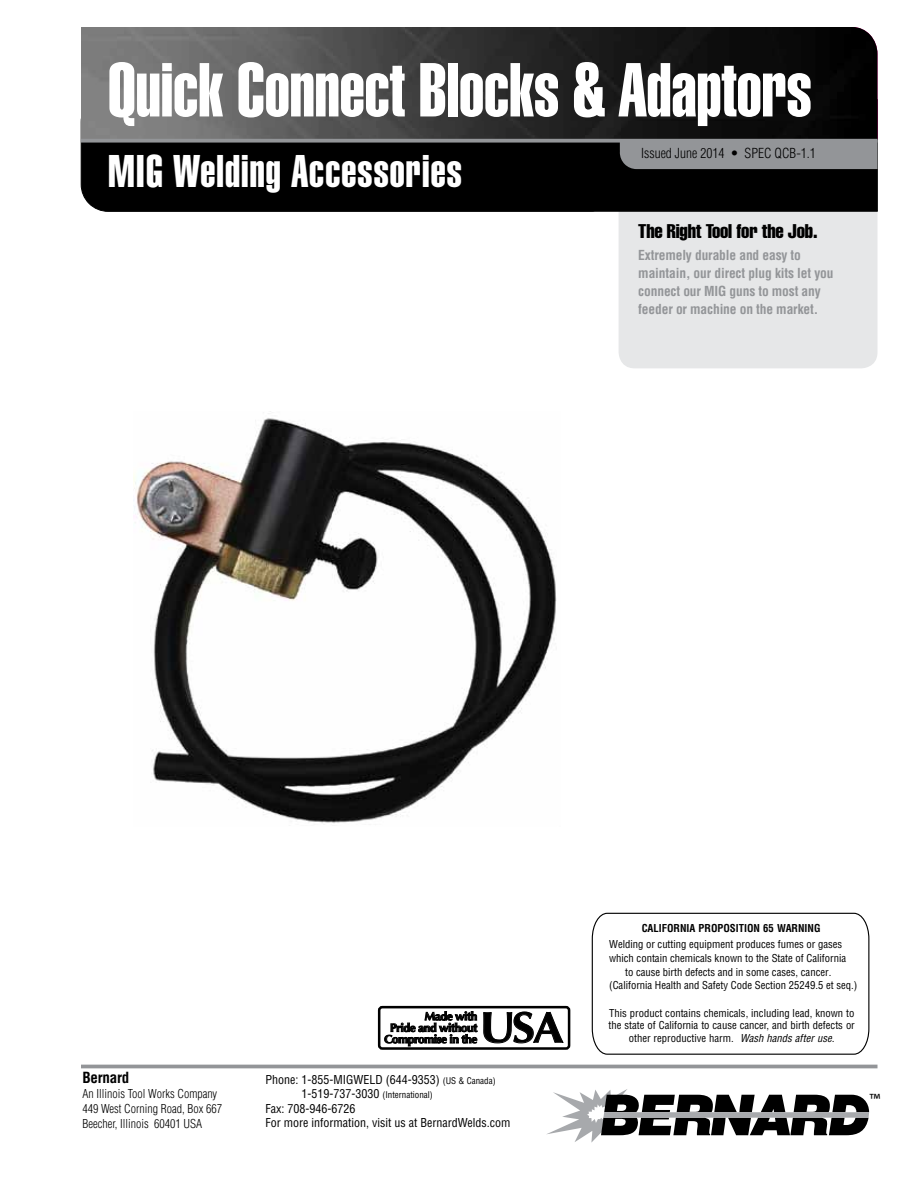
<style>
.page{position:relative;width:918px;height:1188px;background:#fff}
.page>*{position:absolute;margin:0;border:0;box-sizing:border-box;transform-origin:0 0}
.t1{font:75px "Helvetica LT Std Extra Comp";color:#fff}
.t2{font:45px "Helvetica LT Std Extra Comp";letter-spacing:.025em;color:#fff}
.t3{font:700 43.35px "Optima";color:#000;scale:1.06 1}
.t4{font:19.5px "Helvetica LT Std Comp";letter-spacing:-.01em;color:#000}
.t5{font:18px "Myriad Pro";color:#000}
.t6{font:700 condensed 15px "Helvetica LT Std";letter-spacing:-.015em;color:#000}
.t7{font:700 condensed 13.5px/18px "Helvetica LT Std";letter-spacing:-.01em;color:#939598}
.t8{font:300 condensed 13.5px "Helvetica LT Std";color:#000}
.t9{font:condensed 12px/14.4px "Helvetica LT Std";color:#000}
.t10{font:300 condensed 12px/14.7px "Helvetica LT Std";color:#000}
.t11{font:700 11.4px/11.4px "Optima";letter-spacing:-.035em;color:#000;text-align:right;scale:1.06 1}
.t12{font:condensed 10.65px/12.5px "Helvetica LT Std";color:#000;text-align:center}
.t13{font:700 condensed 10.65px "Helvetica LT Std";color:#000}
.t14{font:condensed 9px "Helvetica LT Std";color:#000}
.s1{font-size:9px}
.s2{font-size:12px}
.s3{font-style:italic}
</style>
<div class="page">
<div style="left:619px;top:137px;width:259px;height:231px;background:#e6e7e8;border-radius:16px"></div>
<div style="left:81px;top:143px;width:797px;height:69px;background:#000"></div>
<img style="left:81px;top:27px;width:797px;height:112px">
<hr style="left:81px;top:1065px;width:797px;height:3px;background:#939598">
<svg style="left:81px;top:139px;width:797px;height:4px;background:#848688"></svg>
<div style="left:620px;top:140px;width:257px;height:29px;background:#939598"></div>
<div style="left:378px;top:1006px;width:192px;height:44px;border:5px solid #000;border-radius:2px"></div>
<div style="left:380px;top:1008px;width:188px;height:39px;background:#fff;border-radius:2px"></div>
<svg style="left:483px;top:1011px;width:81px;height:33px"></svg>
<svg style="left:385px;top:1011px;width:92px;height:35px"></svg>
<svg style="left:591px;top:912px;width:279px;height:143px"></svg>
<svg style="left:546px;top:1089px;width:323px;height:54px"></svg>
<img style="left:134px;top:411px;width:423px;height:412px">
<h1 class="t1" style="left:108px;top:45px;width:705px">Quick Connect Blocks &amp; Adaptors</h1>
<h2 class="t2" style="left:108px;top:144px;width:355px">MIG Welding Accessories</h2>
<p class="t8" style="left:641px;top:145px;width:176px">Issued June 2014 • SPEC QCB-1.1</p>
<h3 class="t4" style="left:638px;top:218px;width:181px">The Right Tool for the Job.</h3>
<p class="t7" style="left:638px;top:246px;width:197px">Extremely durable and easy to maintain, our direct plug kits let you connect our MIG guns to most any feeder or machine on the market.</p>
<h3 class="t6" style="left:82px;top:1068px;width:48px">Bernard</h3>
<p class="t10" style="left:82px;top:1086px;width:141px">An Illinois Tool Works Company<br>449 West Corning Road, Box 667<br>Beecher, Illinois 60401 USA</p>
<p class="t11" style="left:384px;top:1011px;width:89px">Made with<br>Pride and without<br>Compromise in the</p>
<p class="t9" style="left:266px;top:1072px;width:232px">Phone: 1-855-MIGWELD (644-9353) <span class="s1">(US &amp; Canada)</span></p>
<p class="t14" style="left:302px;top:1090px;width:133px"><span class="s2">1-519-737-3030</span> (International)</p>
<p class="t9" style="left:266px;top:1101px;width:247px">Fax: 708-946-6726<br>For more information, visit us at BernardWelds.com</p>
<h3 class="t3" style="left:480px;top:1002px;width:81px">USA</h3>
<p class="t13" style="left:642px;top:921px;width:180px">CALIFORNIA PROPOSITION 65 WARNING</p>
<p class="t12" style="left:609px;top:938px;width:235px">Welding or cutting equipment produces fumes or gases</p>
<p class="t12" style="left:609px;top:952px;width:239px">which contain chemicals known to the State of California</p>
<p class="t12" style="left:625px;top:965px;width:208px">to cause birth defects and in some cases, cancer.</p>
<p class="t12" style="left:609px;top:979px;width:250px">(California Health and Safety Code Section 25249.5 et seq.)</p>
<p class="t12" style="left:609px;top:1007px;width:248px">This product contains chemicals, including lead, known to the state of California to cause cancer, and birth defects or other reproductive harm. <span class="s3">Wash hands after use.</span></p>
<h3 class="t5" style="left:869px;top:1089px;width:13px">™</h3>
</div>
